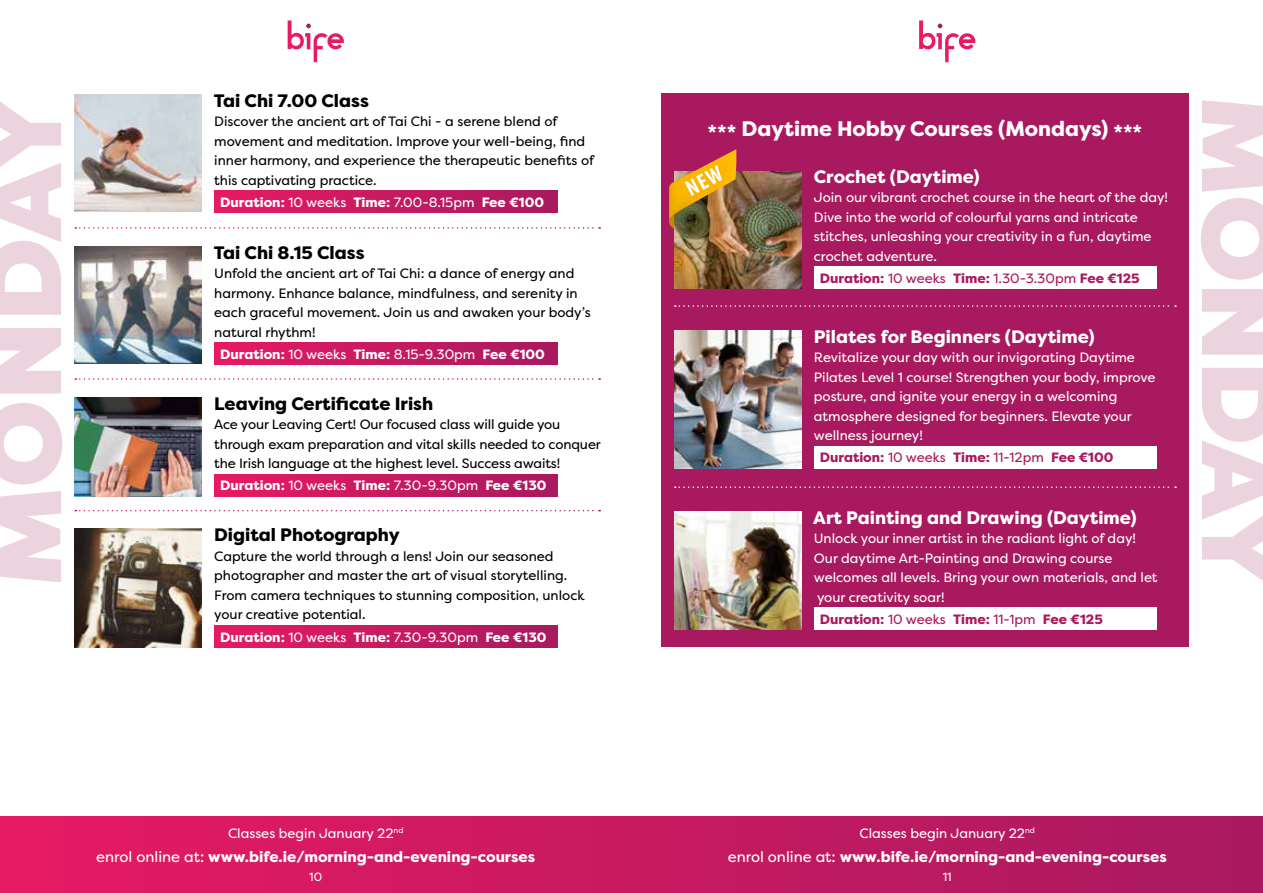
<style>
.page{position:relative;width:1263px;height:893px;background:#fff}
.page>*{position:absolute;margin:0;border:0;box-sizing:border-box;transform-origin:0 0}
.t1{font:900 108px "Filson Pro";color:#ebd4de}
.t2{font:800 21px "Filson Pro";color:#fff}
.t3{font:800 18px "Filson Pro";color:#fff}
.t4{font:800 18px "Filson Pro";color:#000}
.t5{font:800 15px "Filson Pro";color:#fff}
.t6{font:13.5px/19.5px "Filson Pro";color:#000}
.t7{font:13.5px/19.5px "Filson Pro";color:#fff}
.t8{font:800 13.5px "Filson Pro";color:#fff}
.t9{font:800 13.5px "Filson Pro";color:#a8195f}
.t10{font:12px "Filson Pro";color:#fff}
.t11{font:7.8px "Filson Pro";color:#fff}
.s1{font-weight:400}
</style>
<div class="page">
<div style="left:0;top:816px;width:1263px;height:77px;background:linear-gradient(to right,#e61a63,#a91a5f)"></div>
<svg style="left:919px;top:20px;width:56px;height:42px"></svg>
<svg style="left:288px;top:20px;width:56px;height:42px"></svg>
<div style="left:661px;top:94px;width:527px;height:553px;background:#a8195f"></div>
<img style="left:74px;top:95px;width:128px;height:117px">
<div style="left:214px;top:191px;width:343px;height:22px;background:linear-gradient(to right,#e71a63,#a9195f)"></div>
<svg style="left:75px;top:227px;width:525px;height:2px"></svg>
<img style="left:74px;top:247px;width:128px;height:117px">
<div style="left:214px;top:343px;width:343px;height:22px;background:linear-gradient(to right,#e71a63,#a9195f)"></div>
<svg style="left:75px;top:378px;width:525px;height:2px"></svg>
<img style="left:74px;top:397px;width:128px;height:99px">
<div style="left:214px;top:474px;width:343px;height:22px;background:linear-gradient(to right,#e71a63,#a9195f)"></div>
<svg style="left:75px;top:510px;width:525px;height:1px"></svg>
<img style="left:74px;top:529px;width:128px;height:118px">
<div style="left:214px;top:625px;width:343px;height:23px;background:linear-gradient(to right,#e71a63,#a9195f)"></div>
<img style="left:674px;top:172px;width:127px;height:117px">
<div style="left:814px;top:267px;width:343px;height:22px;background:#fff"></div>
<svg style="left:675px;top:305px;width:501px;height:2px"></svg>
<img style="left:674px;top:331px;width:127px;height:138px">
<div style="left:814px;top:446px;width:343px;height:22px;background:#fff"></div>
<svg style="left:675px;top:486px;width:501px;height:2px"></svg>
<img style="left:674px;top:511px;width:127px;height:119px">
<div style="left:814px;top:608px;width:343px;height:22px;background:#fff"></div>
<img style="left:669px;top:149px;width:67px;height:80px">
<h1 class="t1" style="left:-44px;top:586px;width:495px;rotate:-90deg">MONDAY</h1>
<h3 class="t4" style="left:214px;top:89px;width:157px">Tai Chi 7.00 Class</h3>
<p class="t6" style="left:214px;top:111px;width:381px">Discover the ancient art of Tai Chi - a serene blend of movement and meditation. Improve your well-being, find inner harmony, and experience the therapeutic benefits of this captivating practice.</p>
<p class="t8" style="left:220px;top:194px;width:325px">Duration: <span class="s1">10 weeks</span> Time: <span class="s1">7.00-8.15pm</span> Fee €100</p>
<h3 class="t4" style="left:214px;top:241px;width:152px">Tai Chi 8.15 Class</h3>
<p class="t6" style="left:214px;top:264px;width:378px">Unfold the ancient art of Tai Chi: a dance of energy and harmony. Enhance balance, mindfulness, and serenity in each graceful movement. Join us and awaken your body’s natural rhythm!</p>
<p class="t8" style="left:220px;top:346px;width:326px">Duration: <span class="s1">10 weeks</span> Time: <span class="s1">8.15-9.30pm</span> Fee €100</p>
<h3 class="t4" style="left:214px;top:392px;width:220px">Leaving Certificate Irish</h3>
<p class="t6" style="left:214px;top:415px;width:388px">Ace your Leaving Cert! Our focused class will guide you through exam preparation and vital skills needed to conquer the Irish language at the highest level. Success awaits!</p>
<p class="t8" style="left:220px;top:477px;width:328px">Duration: <span class="s1">10 weeks</span> Time: <span class="s1">7.30-9.30pm</span> Fee €130</p>
<h3 class="t4" style="left:214px;top:524px;width:187px">Digital Photography</h3>
<p class="t6" style="left:214px;top:546px;width:372px">Capture the world through a lens! Join our seasoned photographer and master the art of visual storytelling.<br>From camera techniques to stunning composition, unlock your creative potential.</p>
<p class="t8" style="left:220px;top:628px;width:328px">Duration: <span class="s1">10 weeks</span> Time: <span class="s1">7.30-9.30pm</span> Fee €130</p>
<h2 class="t2" style="left:707px;top:115px;width:436px">*** Daytime Hobby Courses (Mondays) ***</h2>
<h3 class="t3" style="left:814px;top:165px;width:167px">Crochet (Daytime)</h3>
<p class="t7" style="left:814px;top:187px;width:356px">Join our vibrant crochet course in the heart of the day!<br>Dive into the world of colourful yarns and intricate stitches, unleashing your creativity in a fun, daytime crochet adventure.</p>
<p class="t9" style="left:820px;top:270px;width:321px">Duration: <span class="s1">10 weeks</span> Time: <span class="s1">1.30-3.30pm</span> Fee €125</p>
<h3 class="t3" style="left:814px;top:325px;width:282px">Pilates for Beginners (Daytime)</h3>
<p class="t7" style="left:814px;top:348px;width:343px">Revitalize your day with our invigorating Daytime Pilates Level 1 course! Strengthen your body, improve posture, and ignite your energy in a welcoming atmosphere designed for beginners. Elevate your wellness journey!</p>
<p class="t9" style="left:820px;top:449px;width:295px">Duration: <span class="s1">10 weeks</span> Time: <span class="s1">11-12pm</span> Fee €100</p>
<h3 class="t3" style="left:813px;top:506px;width:325px">Art Painting and Drawing (Daytime)</h3>
<p class="t7" style="left:814px;top:529px;width:345px">Unlock your inner artist in the radiant light of day!<br>Our daytime Art-Painting and Drawing course welcomes all levels. Bring your own materials, and let your creativity soar!</p>
<p class="t9" style="left:820px;top:611px;width:285px">Duration: <span class="s1">10 weeks</span> Time: <span class="s1">11-1pm</span> Fee €125</p>
<h1 class="t1" style="left:1307px;top:97px;width:495px;rotate:90deg">MONDAY</h1>
<p class="t7" style="left:228px;top:823px;width:177px">Classes begin January 22<sup>nd</sup></p>
<p class="t11" style="left:1025px;top:825px;width:11px">nd</p>
<p class="t7" style="left:859px;top:823px;width:167px">Classes begin January 22</p>
<p class="t5" style="left:96px;top:847px;width:440px"><span class="s1">enrol online at:</span> www.bife.ie/morning-and-evening-courses</p>
<p class="t5" style="left:728px;top:847px;width:440px"><span class="s1">enrol online at:</span> www.bife.ie/morning-and-evening-courses</p>
<p class="t10" style="left:309px;top:869px;width:14px">10</p>
<p class="t10" style="left:943px;top:869px;width:10px">11</p>
</div>
